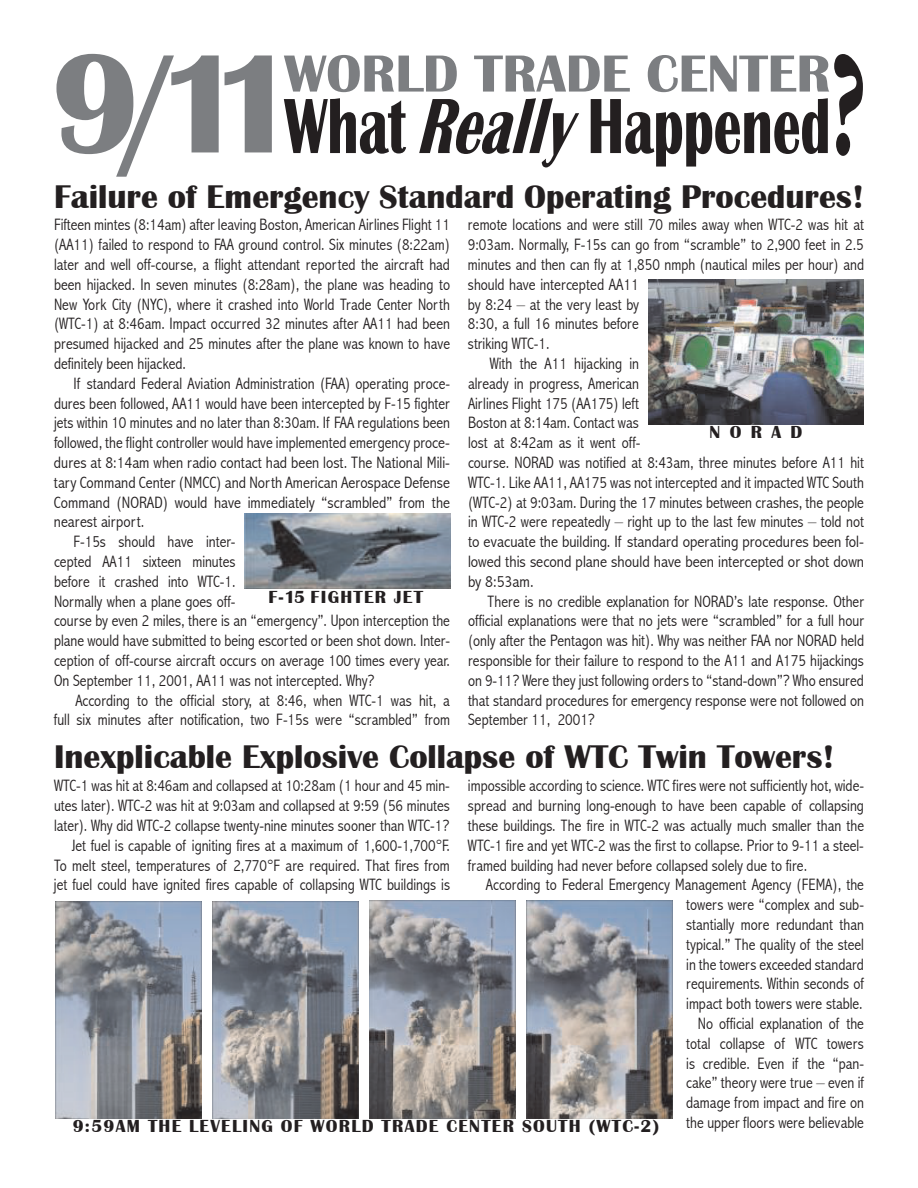
<style>
.page{position:relative;width:918px;height:1188px;background:#fff}
.page>*{position:absolute;margin:0;border:0;box-sizing:border-box;transform-origin:0 0}
.t1{font:700 145.5px "Britannic";color:#7c7e81}
.t2{font:700 81px "Britannic";color:#231f20;scale:.68 1}
.t3{font:700 54px "Britannic";color:#7c7e81}
.t4{font:700 33.75px "Britannic";color:#231f20}
.t5{font:700 18px "Britannic";letter-spacing:.07em;color:#231f20}
.t6{font:300 condensed 16.5px/19.8px "Abadi";color:#231f20;text-align:justify}
.t7{font:300 condensed 16.5px "Abadi";color:#231f20;scale:1.05 1}
.s1{font-style:italic}
.s2{font-family:"Hoefler Text";font-weight:900;font-size:140.1px}
</style>
<div class="page">
<img style="left:648px;top:279px;width:216px;height:146px">
<img style="left:244px;top:513px;width:206px;height:76px">
<img style="left:55px;top:902px;width:146px;height:217px">
<img style="left:213px;top:902px;width:146px;height:217px">
<img style="left:369px;top:901px;width:146px;height:218px">
<img style="left:526px;top:901px;width:147px;height:218px">
<h1 class="t1" style="left:51px;top:31px;width:250px">9/11</h1>
<h3 class="t3" style="left:284px;top:47px;width:548px">WORLD TRADE CENTER</h3>
<h2 class="t2" style="left:284px;top:86px;width:856px">What <span class="s1">Really</span> Happened<span class="s2">?</span></h2>
<h3 class="t4" style="left:54px;top:180px;width:812px">Failure of Emergency Standard Operating Procedures!</h3>
<p class="t6" style="left:54px;top:216px;width:398px">Fifteen mintes (8:14am) after leaving Boston, American Airlines Flight 11 (AA11) failed to respond to FAA ground control. Six minutes (8:22am) later and well off-course, a flight attendant reported the aircraft had been hijacked. In seven minutes (8:28am), the plane was heading to New York City (NYC), where it crashed into World Trade Center North (WTC-1) at 8:46am. Impact occurred 32 minutes after AA11 had been presumed hijacked and 25 minutes after the plane was known to have definitely been hijacked.</p>
<p class="t6" style="left:73px;top:374px;width:378px">If standard Federal Aviation Administration (FAA) operating proce-</p>
<p class="t6" style="left:54px;top:394px;width:397px">dures been followed, AA11 would have been intercepted by F-15 fighter</p>
<p class="t6" style="left:54px;top:414px;width:398px">jets within 10 minutes and no later than 8:30am. If FAA regulations been</p>
<p class="t6" style="left:54px;top:433px;width:397px">followed, the flight controller would have implemented emergency proce-</p>
<p class="t6" style="left:54px;top:453px;width:398px">dures at 8:14am when radio contact had been lost. The National Mili-</p>
<p class="t6" style="left:54px;top:473px;width:397px">tary Command Center (NMCC) and North American Aerospace Defense</p>
<p class="t6" style="left:54px;top:493px;width:398px">Command (NORAD) would have immediately “scrambled” from the</p>
<p class="t6" style="left:54px;top:513px;width:92px">nearest airport.</p>
<p class="t6" style="left:73px;top:532px;width:164px">F-15s should have inter-</p>
<p class="t6" style="left:54px;top:552px;width:183px">cepted AA11 sixteen minutes</p>
<p class="t6" style="left:54px;top:572px;width:183px">before it crashed into WTC-1.</p>
<p class="t6" style="left:54px;top:592px;width:183px">Normally when a plane goes off-</p>
<p class="t6" style="left:54px;top:612px;width:397px">course by even 2 miles, there is an “emergency”. Upon interception the</p>
<p class="t6" style="left:54px;top:631px;width:398px">plane would have submitted to being escorted or been shot down. Inter-</p>
<p class="t6" style="left:54px;top:651px;width:397px">ception of off-course aircraft occurs on average 100 times every year.</p>
<p class="t6" style="left:54px;top:671px;width:322px">On September 11, 2001, AA11 was not intercepted. Why?</p>
<p class="t6" style="left:75px;top:691px;width:376px">According to the official story, at 8:46, when WTC-1 was hit, a</p>
<p class="t6" style="left:54px;top:711px;width:398px">full six minutes after notification, two F-15s were “scrambled” from</p>
<p class="t5" style="left:268px;top:588px;width:156px">F-15 FIGHTER JET</p>
<p class="t6" style="left:468px;top:216px;width:398px">remote locations and were still 70 miles away when WTC-2 was hit at</p>
<p class="t6" style="left:468px;top:235px;width:397px">9:03am. Normally, F-15s can go from “scramble” to 2,900 feet in 2.5</p>
<p class="t6" style="left:468px;top:255px;width:398px">minutes and then can fly at 1,850 nmph (nautical miles per hour) and</p>
<p class="t6" style="left:468px;top:275px;width:173px">should have intercepted AA11</p>
<p class="t6" style="left:468px;top:295px;width:173px">by 8:24 – at the very least by</p>
<p class="t6" style="left:468px;top:315px;width:172px">8:30, a full 16 minutes before</p>
<p class="t6" style="left:468px;top:334px;width:83px">striking WTC-1.</p>
<p class="t6" style="left:490px;top:354px;width:151px">With the A11 hijacking in</p>
<p class="t6" style="left:468px;top:374px;width:172px">already in progress, American</p>
<p class="t6" style="left:468px;top:394px;width:173px">Airlines Flight 175 (AA175) left</p>
<p class="t6" style="left:468px;top:414px;width:172px">Boston at 8:14am. Contact was</p>
<p class="t6" style="left:468px;top:433px;width:174px">lost at 8:42am as it went off-</p>
<p class="t6" style="left:468px;top:453px;width:397px">course. NORAD was notified at 8:43am, three minutes before A11 hit</p>
<p class="t6" style="left:468px;top:473px;width:397px">WTC-1. Like AA11, AA175 was not intercepted and it impacted WTC South</p>
<p class="t6" style="left:468px;top:493px;width:397px">(WTC-2) at 9:03am. During the 17 minutes between crashes, the people</p>
<p class="t6" style="left:468px;top:513px;width:398px">in WTC-2 were repeatedly – right up to the last few minutes – told not</p>
<p class="t7" style="left:468px;top:533px;width:379px">to evacuate the building. If standard operating procedures been fol-</p>
<p class="t7" style="left:468px;top:553px;width:379px">lowed this second plane should have been intercepted or shot down</p>
<p class="t7" style="left:468px;top:572px;width:64px">by 8:53am.</p>
<p class="t6" style="left:488px;top:592px;width:378px">There is no credible explanation for NORAD’s late response. Other</p>
<p class="t6" style="left:468px;top:612px;width:398px">official explanations were that no jets were “scrambled” for a full hour</p>
<p class="t6" style="left:468px;top:631px;width:398px">(only after the Pentagon was hit). Why was neither FAA nor NORAD held</p>
<p class="t6" style="left:468px;top:651px;width:398px">responsible for their failure to respond to the A11 and A175 hijackings</p>
<p class="t6" style="left:468px;top:671px;width:398px">on 9-11? Were they just following orders to “stand-down”? Who ensured</p>
<p class="t6" style="left:468px;top:691px;width:397px">that standard procedures for emergency response were not followed on</p>
<p class="t6" style="left:468px;top:711px;width:128px">September 11, 2001?</p>
<p class="t5" style="left:710px;top:423px;width:94px">NORAD</p>
<h3 class="t4" style="left:54px;top:740px;width:782px">Inexplicable Explosive Collapse of WTC Twin Towers!</h3>
<p class="t6" style="left:54px;top:777px;width:398px;text-align:right">WTC-1 was hit at 8:46am and collapsed at 10:28am (1 hour and 45 min&shy;utes later). WTC-2 was hit at 9:03am and collapsed at 9:59 (56 minutes later). Why did WTC-2 collapse twenty-nine minutes sooner than WTC-1?<br>Jet fuel is capable of igniting fires at a maximum of 1,600-1,700°F.<br>To melt steel, temperatures of 2,770°F are required. That fires from jet fuel could have ignited fires capable of collapsing WTC buildings is</p>
<p class="t6" style="left:468px;top:777px;width:398px">impossible according to science. WTC fires were not sufficiently hot, wide&shy;spread and burning long-enough to have been capable of collapsing these buildings. The fire in WTC-2 was actually much smaller than the WTC-1 fire and yet WTC-2 was the first to collapse. Prior to 9-11 a steel&shy;framed building had never before collapsed solely due to fire.</p>
<p class="t6" style="left:486px;top:876px;width:380px;text-align:right">According to Federal Emergency Management Agency (FEMA), the towers were “complex and sub-<br>stantially more redundant than<br>typical.” The quality of the steel<br>in the towers exceeded standard<br>requirements. Within seconds of<br>impact both towers were stable.<br>No official explanation of the<br>total collapse of WTC towers<br>is credible. Even if the “pan-<br>cake” theory were true – even if<br>damage from impact and fire on</p>
<p class="t5" style="left:73px;top:1117px;width:588px">9:59AM THE LEVELING OF WORLD TRADE CENTER SOUTH (WTC-2)</p>
<p class="t6" style="left:686px;top:1113px;width:179px">the upper floors were believable</p>
</div>
